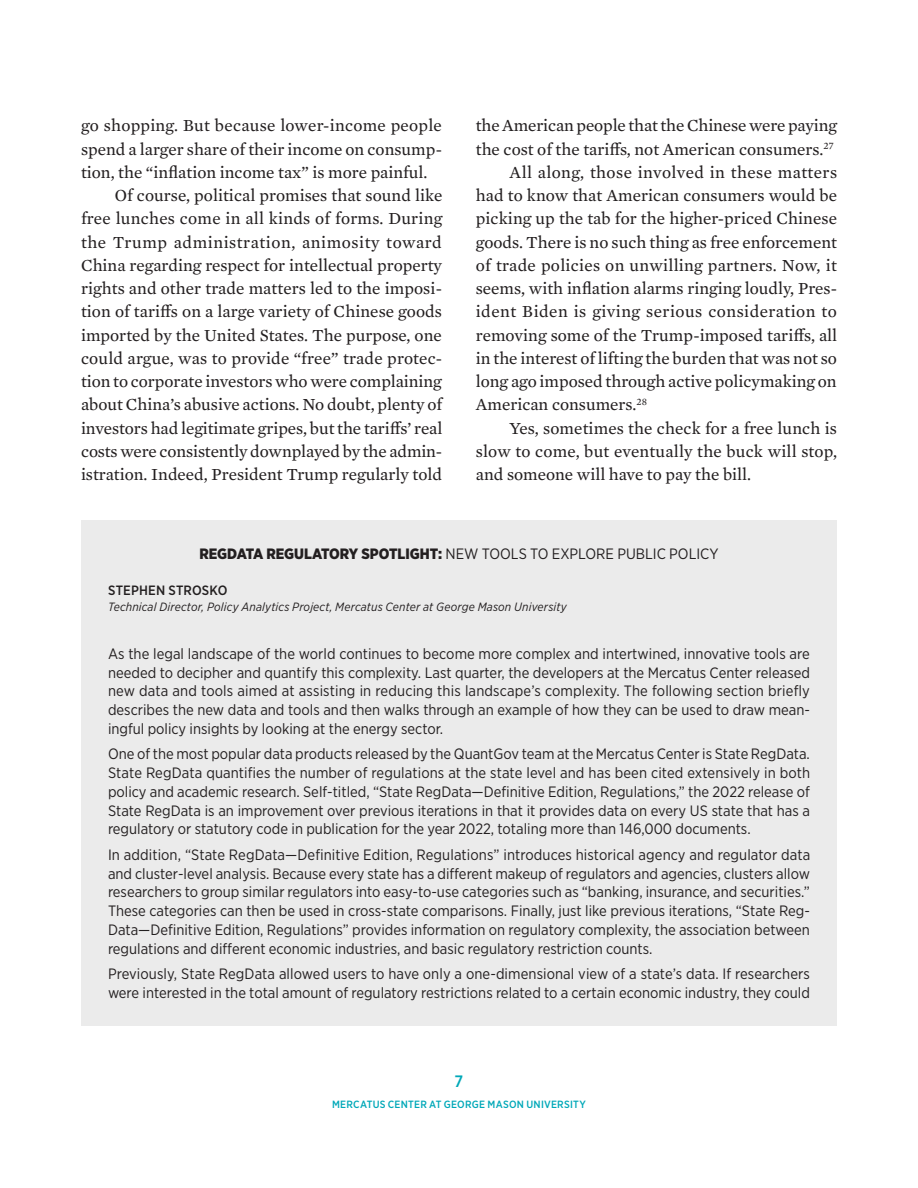
<style>
.page{position:relative;width:918px;height:1188px;background:#fff}
.page>*{position:absolute;margin:0;border:0;box-sizing:border-box;transform-origin:0 0}
.t1{font:17.25px "Mercury Text G2";color:#231f20}
.t2{font:17.25px "Mercury Text G2";letter-spacing:.025em;color:#231f20}
.t3{font:17.25px "Mercury Text G2";letter-spacing:.035em;color:#231f20}
.t4{font:500 16.5px "Gotham Narrow";color:#00a8b8}
.t5{font:15px/18.8px "Gotham Narrow";color:#231f20;text-align:justify}
.t6{font:500 13.5px "Gotham Narrow";letter-spacing:.015em;color:#231f20}
.t7{font:italic 12px "Gotham Narrow";letter-spacing:.01em;color:#231f20}
.t8{font:500 10.5px "Gotham Narrow";letter-spacing:.025em;color:#00a8b8}
.s1{font-weight:900}
</style>
<div class="page">
<div style="left:81px;top:520px;width:756px;height:506px;background:#ebebeb"></div>
<p class="t1" style="left:81px;top:113px;width:362px">go shopping. But because lower-income people</p>
<p class="t1" style="left:81px;top:136px;width:363px">spend a larger share of their income on consump-</p>
<p class="t1" style="left:81px;top:160px;width:348px">tion, the “inflation income tax” is more painful.</p>
<p class="t1" style="left:115px;top:183px;width:329px">Of course, political promises that sound like</p>
<p class="t1" style="left:81px;top:206px;width:363px">free lunches come in all kinds of forms. During</p>
<p class="t3" style="left:81px;top:229px;width:362px">the Trump administration, animosity toward</p>
<p class="t1" style="left:81px;top:253px;width:363px">China regarding respect for intellectual property</p>
<p class="t1" style="left:81px;top:276px;width:363px">rights and other trade matters led to the imposi-</p>
<p class="t1" style="left:81px;top:299px;width:363px">tion of tariffs on a large variety of Chinese goods</p>
<p class="t1" style="left:81px;top:322px;width:362px">imported by the United States. The purpose, one</p>
<p class="t1" style="left:81px;top:346px;width:363px">could argue, was to provide “free” trade protec-</p>
<p class="t1" style="left:81px;top:369px;width:362px">tion to corporate investors who were complaining</p>
<p class="t1" style="left:81px;top:392px;width:363px">about China’s abusive actions. No doubt, plenty of</p>
<p class="t1" style="left:81px;top:415px;width:363px">investors had legitimate gripes, but the tariffs’ real</p>
<p class="t1" style="left:81px;top:439px;width:363px">costs were consistently downplayed by the admin-</p>
<p class="t1" style="left:81px;top:462px;width:363px">istration. Indeed, President Trump regularly told</p>
<p class="t1" style="left:476px;top:113px;width:363px">the American people that the Chinese were paying</p>
<p class="t1" style="left:476px;top:136px;width:359px">the cost of the tariffs, not American consumers.<sup>27</sup></p>
<p class="t2" style="left:510px;top:160px;width:329px">All along, those involved in these matters</p>
<p class="t1" style="left:476px;top:183px;width:363px">had to know that American consumers would be</p>
<p class="t1" style="left:476px;top:206px;width:363px">picking up the tab for the higher-priced Chinese</p>
<p class="t1" style="left:476px;top:229px;width:363px">goods. There is no such thing as free enforcement</p>
<p class="t1" style="left:476px;top:253px;width:362px">of trade policies on unwilling partners. Now, it</p>
<p class="t1" style="left:476px;top:276px;width:363px">seems, with inflation alarms ringing loudly, Pres-</p>
<p class="t2" style="left:476px;top:299px;width:363px">ident Biden is giving serious consideration to</p>
<p class="t1" style="left:476px;top:322px;width:363px">removing some of the Trump-imposed tariffs, all</p>
<p class="t1" style="left:476px;top:346px;width:363px">in the interest of lifting the burden that was not so</p>
<p class="t1" style="left:476px;top:369px;width:362px">long ago imposed through active policymaking on</p>
<p class="t1" style="left:476px;top:392px;width:173px">American consumers.<sup>28</sup></p>
<p class="t1" style="left:510px;top:415px;width:329px">Yes, sometimes the check for a free lunch is</p>
<p class="t1" style="left:476px;top:439px;width:363px">slow to come, but eventually the buck will stop,</p>
<p class="t1" style="left:476px;top:462px;width:277px">and someone will have to pay the bill.</p>
<p class="t5" style="left:199px;top:544px;width:521px"><span class="s1">REGDATA REGULATORY SPOTLIGHT:</span> NEW TOOLS TO EXPLORE PUBLIC POLICY</p>
<p class="t6" style="left:108px;top:582px;width:121px">STEPHEN STROSKO</p>
<p class="t7" style="left:108px;top:599px;width:460px">Technical Director, Policy Analytics Project, Mercatus Center at George Mason University</p>
<p class="t5" style="left:108px;top:644px;width:704px">As the legal landscape of the world continues to become more complex and intertwined, innovative tools are needed to decipher and quantify this complexity. Last quarter, the developers at the Mercatus Center released new data and tools aimed at assisting in reducing this landscape’s complexity. The following section briefly describes the new data and tools and then walks through an example of how they can be used to draw mean&shy;ingful policy insights by looking at the energy sector.</p>
<p class="t5" style="left:108px;top:744px;width:704px">One of the most popular data products released by the QuantGov team at the Mercatus Center is State RegData.<br>State RegData quantifies the number of regulations at the state level and has been cited extensively in both policy and academic research. Self-titled, “State RegData—Definitive Edition, Regulations,” the 2022 release of State RegData is an improvement over previous iterations in that it provides data on every US state that has a regulatory or statutory code in publication for the year 2022, totaling more than 146,000 documents.</p>
<p class="t5" style="left:108px;top:845px;width:704px">In addition, “State RegData—Definitive Edition, Regulations” introduces historical agency and regulator data and cluster-level analysis. Because every state has a different makeup of regulators and agencies, clusters allow researchers to group similar regulators into easy-to-use categories such as “banking, insurance, and securities.” These categories can then be used in cross-state comparisons. Finally, just like previous iterations, “State Reg-Data—Definitive Edition, Regulations” provides information on regulatory complexity, the association between regulations and different economic industries, and basic regulatory restriction counts.</p>
<p class="t5" style="left:108px;top:964px;width:703px">Previously, State RegData allowed users to have only a one-dimensional view of a state’s data. If researchers were interested in the total amount of regulatory restrictions related to a certain economic industry, they could</p>
<p class="t4" style="left:455px;top:1070px;width:10px">7</p>
<p class="t8" style="left:332px;top:1097px;width:255px">MERCATUS CENTER AT GEORGE MASON UNIVERSITY</p>
</div>
